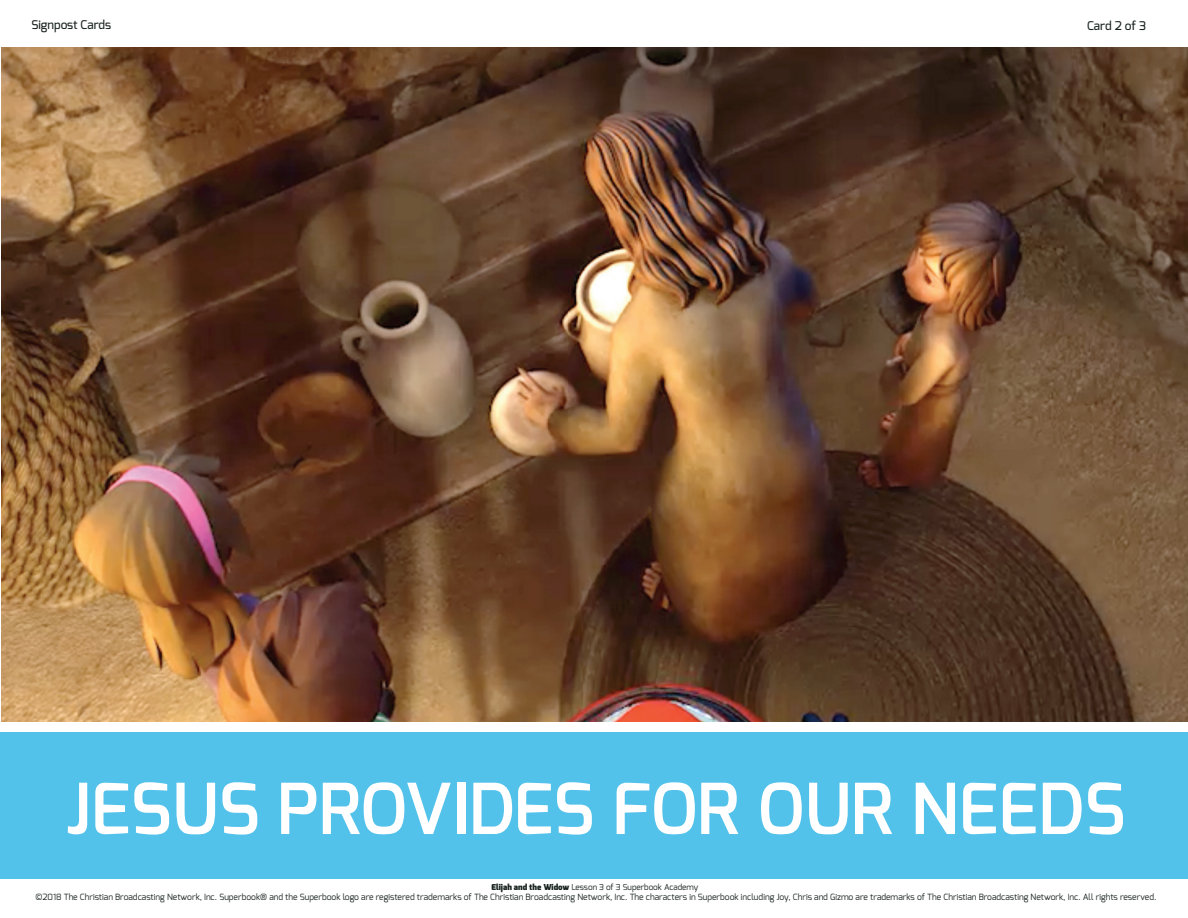
<style>
.page{position:relative;width:1188px;height:918px;background:#fff}
.page>*{position:absolute;margin:0;border:0;box-sizing:border-box;transform-origin:0 0}
.t1{font:600 70.05px "Exo";color:#fff}
.t2{font:500 12px "Exo";color:#17221f}
.t3{font:8.55px "Exo";color:#17221f}
.t4{font:8.1px "Exo";color:#17221f}
.s1{font-weight:900}
</style>
<div class="page">
<div style="left:0;top:732px;width:1188px;height:147px;background:#53c2eb"></div>
<img style="left:1px;top:48px;width:1135px;height:517px">
<img style="left:1136px;top:48px;width:52px;height:673px">
<img style="left:1px;top:565px;width:1137px;height:156px">
<h2 class="t2" style="left:31px;top:17px;width:81px">Signpost Cards</h2>
<h2 class="t2" style="left:1087px;top:18px;width:61px">Card 2 of 3</h2>
<h1 class="t1" style="left:66px;top:764px;width:1061px">JESUS PROVIDES FOR OUR NEEDS</h1>
<p class="t4" style="left:492px;top:882px;width:208px"><span class="s1">Elijah and the Widow</span> Lesson 3 of 3 Superbook Academy</p>
<p class="t3" style="left:36px;top:892px;width:1122px">©2018 The Christian Broadcasting Network, Inc. Superbook® and the Superbook logo are registered trademarks of The Christian Broadcasting Network, Inc. The characters in Superbook including Joy, Chris and Gizmo are trademarks of The Christian Broadcasting Network, Inc. All rights reserved.</p>
</div>
